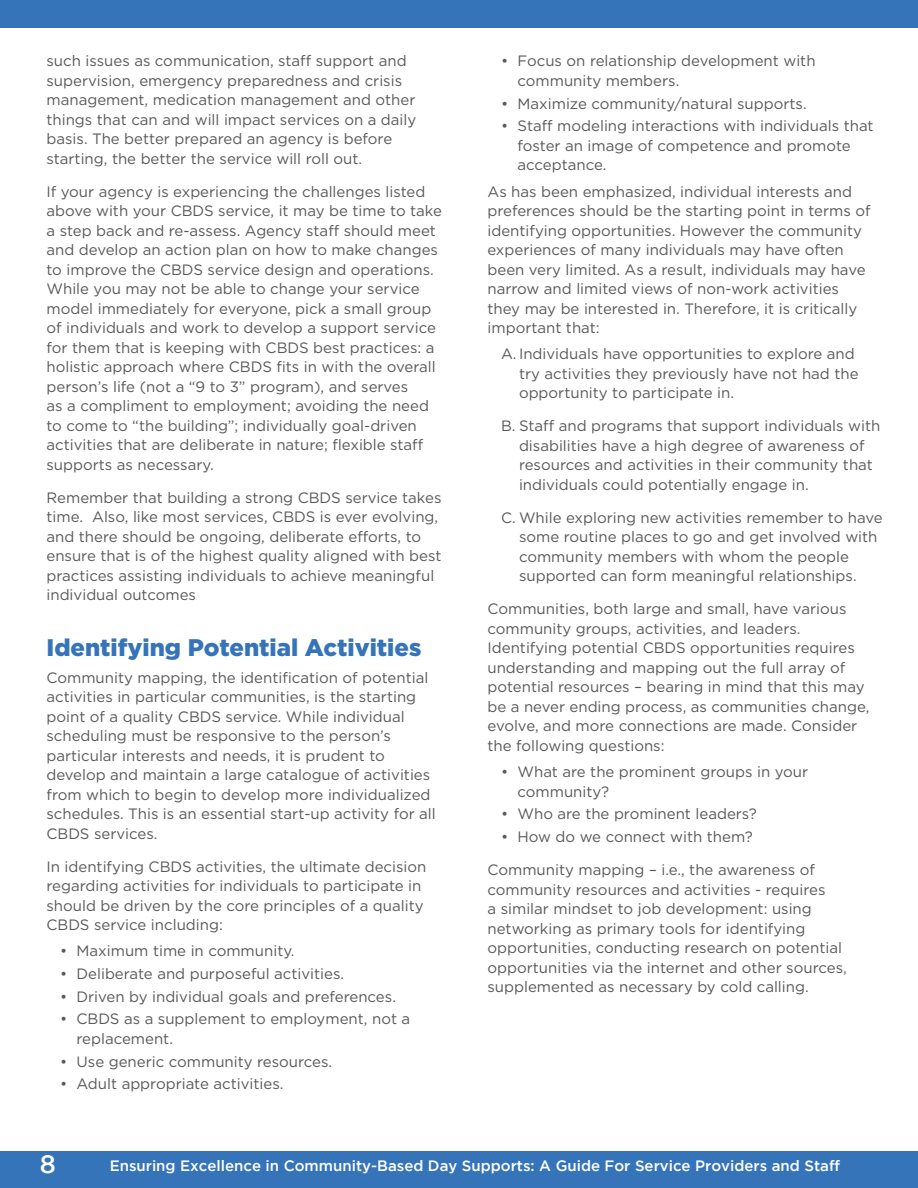
<style>
.page{position:relative;width:918px;height:1188px;background:#fff}
.page>*{position:absolute;margin:0;border:0;box-sizing:border-box;transform-origin:0 0}
.t1{font:500 25.5px "Gotham";color:#fff}
.t2{font:900 24px "Gotham HTF";color:#3674ba}
.t3{font:15px/19.5px "Gotham HTF";color:#58595b}
.t4{font:500 15px "Gotham";color:#fff}
</style>
<div class="page">
<div style="left:0;top:0;width:918px;height:28px;background:#3674ba"></div>
<div style="left:0;top:1151px;width:918px;height:37px;background:#3674ba"></div>
<p class="t3" style="left:46px;top:51px;width:371px">such issues as communication, staff support and supervision, emergency preparedness and crisis management, medication management and other things that can and will impact services on a daily basis. The better prepared an agency is before starting, the better the service will roll out.</p>
<p class="t3" style="left:46px;top:182px;width:397px">If your agency is experiencing the challenges listed above with your CBDS service, it may be time to take a step back and re-assess. Agency staff should meet and develop an action plan on how to make changes to improve the CBDS service design and operations.<br>While you may not be able to change your service model immediately for everyone, pick a small group of individuals and work to develop a support service for them that is keeping with CBDS best practices: a holistic approach where CBDS fits in with the overall person’s life (not a “9 to 3” program), and serves<br>as a compliment to employment; avoiding the need to come to “the building”; individually goal-driven activities that are deliberate in nature; flexible staff supports as necessary.</p>
<p class="t3" style="left:46px;top:488px;width:397px">Remember that building a strong CBDS service takes time. Also, like most services, CBDS is ever evolving, and there should be ongoing, deliberate efforts, to ensure that is of the highest quality aligned with best practices assisting individuals to achieve meaningful individual outcomes</p>
<h2 class="t2" style="left:46px;top:634px;width:376px">Identifying Potential Activities</h2>
<p class="t3" style="left:46px;top:667px;width:391px">Community mapping, the identification of potential activities in particular communities, is the starting point of a quality CBDS service. While individual scheduling must be responsive to the person’s particular interests and needs, it is prudent to develop and maintain a large catalogue of activities from which to begin to develop more individualized schedules. This is an essential start-up activity for all CBDS services.</p>
<p class="t3" style="left:46px;top:856px;width:381px">In identifying CBDS activities, the ultimate decision regarding activities for individuals to participate in should be driven by the core principles of a quality CBDS service including:</p>
<p class="t3" style="left:60px;top:941px;width:236px">• Maximum time in community.</p>
<p class="t3" style="left:60px;top:964px;width:286px">• Deliberate and purposeful activities.</p>
<p class="t3" style="left:60px;top:986px;width:338px">• Driven by individual goals and preferences.</p>
<p class="t3" style="left:76px;top:1009px;width:335px;text-indent:-16px">• CBDS as a supplement to employment, not a replacement.</p>
<p class="t3" style="left:60px;top:1051px;width:274px">• Use generic community resources.</p>
<p class="t3" style="left:60px;top:1074px;width:225px">• Adult appropriate activities.</p>
<p class="t3" style="left:518px;top:51px;width:300px;text-indent:-16px">• Focus on relationship development with community members.</p>
<p class="t3" style="left:501px;top:93px;width:307px">• Maximize community/natural supports.</p>
<p class="t3" style="left:518px;top:116px;width:358px;text-indent:-16px">• Staff modeling interactions with individuals that foster an image of competence and promote acceptance.</p>
<p class="t3" style="left:488px;top:181px;width:385px">As has been emphasized, individual interests and preferences should be the starting point in terms of identifying opportunities. However the community experiences of many individuals may have often been very limited. As a result, individuals may have narrow and limited views of non-work activities they may be interested in. Therefore, it is critically important that:</p>
<p class="t3" style="left:519px;top:344px;width:341px;text-indent:-18px">A. Individuals have opportunities to explore and try activities they previously have not had the opportunity to participate in.</p>
<p class="t3" style="left:519px;top:416px;width:363px;text-indent:-18px">B. Staff and programs that support individuals with disabilities have a high degree of awareness of resources and activities in their community that individuals could potentially engage in.</p>
<p class="t3" style="left:519px;top:508px;width:365px;text-indent:-18px">C. While exploring new activities remember to have some routine places to go and get involved with community members with whom the people supported can form meaningful relationships.</p>
<p class="t3" style="left:488px;top:599px;width:383px">Communities, both large and small, have various community groups, activities, and leaders.<br>Identifying potential CBDS opportunities requires understanding and mapping out the full array of potential resources – bearing in mind that this may be a never ending process, as communities change, evolve, and more connections are made. Consider the following questions:</p>
<p class="t3" style="left:518px;top:762px;width:292px;text-indent:-16px">• What are the prominent groups in your community?</p>
<p class="t3" style="left:501px;top:804px;width:257px">• Who are the prominent leaders?</p>
<p class="t3" style="left:501px;top:827px;width:253px">• How do we connect with them?</p>
<p class="t3" style="left:488px;top:860px;width:361px">Community mapping – i.e., the awareness of community resources and activities - requires<br>a similar mindset to job development: using networking as primary tools for identifying opportunities, conducting research on potential opportunities via the internet and other sources, supplemented as necessary by cold calling.</p>
<h1 class="t1" style="left:40px;top:1150px;width:18px">8</h1>
<p class="t4" style="left:110px;top:1158px;width:732px">Ensuring Excellence in Community-Based Day Supports: A Guide For Service Providers and Staff</p>
</div>
